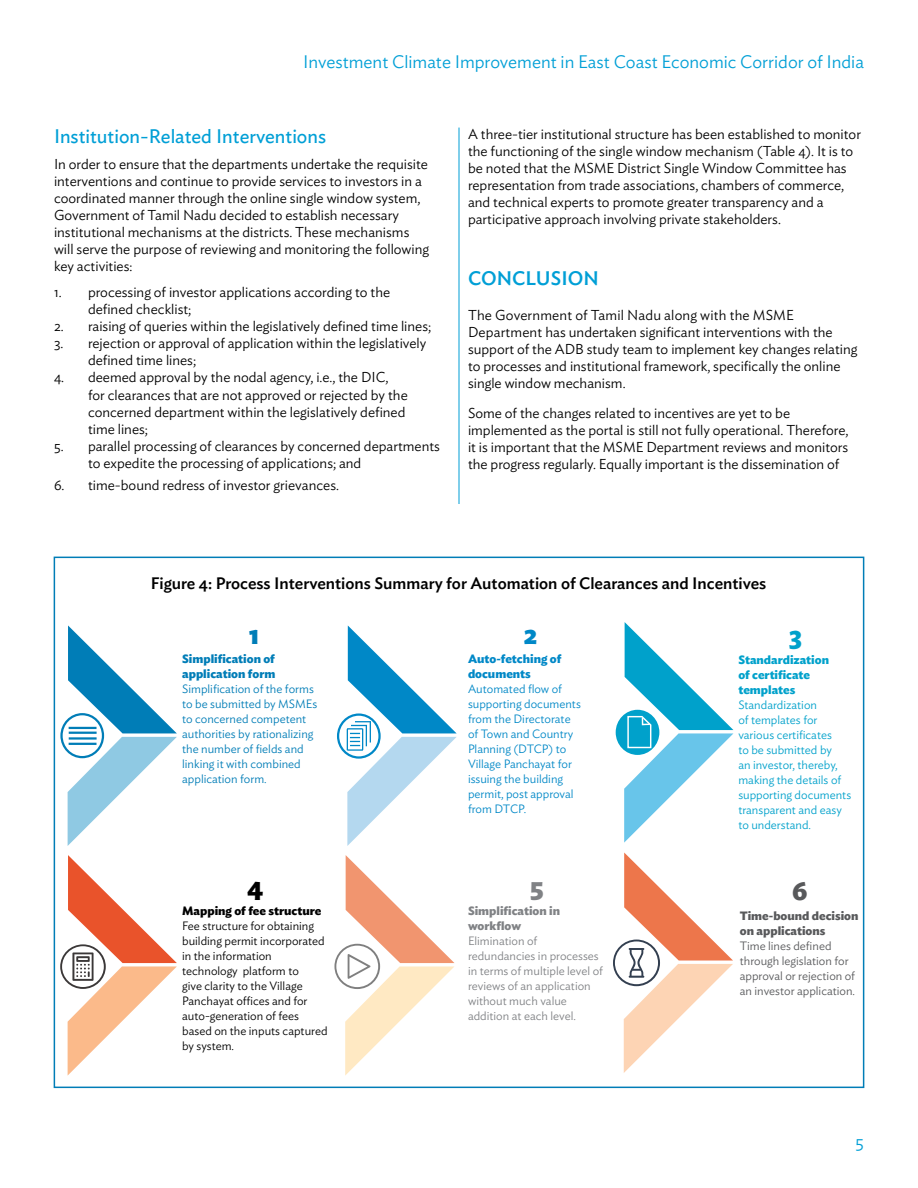
<style>
.page{position:relative;width:918px;height:1188px;background:#fff}
.page>*{position:absolute;margin:0;border:0;box-sizing:border-box;transform-origin:0 0}
.t1{font:700 27px "Ideal Sans";color:#007db7}
.t2{font:700 27px "Ideal Sans";color:#0088c7}
.t3{font:700 27px "Ideal Sans";color:#00a1cb}
.t4{font:700 27px "Ideal Sans";color:#000}
.t5{font:700 27px "Ideal Sans";color:#808285}
.t6{font:700 27px "Ideal Sans";color:#58595b}
.t7{font:19.5px "Ideal Sans";color:#009fd6}
.t8{font:500 19.5px "Ideal Sans";color:#009fd6}
.t9{font:300 18px "Ideal Sans";color:#009fd6}
.t10{font:500 16.5px "Ideal Sans";color:#000}
.t11{font:300 14.25px/17.1px "Ideal Sans";color:#000}
.t12{font:300 12px/15px "Ideal Sans";color:#000}
.t13{font:300 12px/15px "Ideal Sans";color:#00a1cb}
.t14{font:300 12px/15px "Ideal Sans";color:#0088c7}
.t15{font:300 12px/15px "Ideal Sans";color:#007db7}
.t16{font:300 12px/15px "Ideal Sans";color:#808285}
.t17{font:300 12px/15px "Ideal Sans";color:#58595b}
.t18{font:700 12px/15px "Ideal Sans";color:#00a1cb}
.t19{font:700 12px/15px "Ideal Sans";color:#58595b}
.t20{font:700 12px/15px "Ideal Sans";color:#007db7}
.t21{font:700 12px/15px "Ideal Sans";color:#0088c7}
.t22{font:700 12px/15px "Ideal Sans";color:#808285}
.t23{font:700 12px "Ideal Sans";color:#000}
</style>
<div class="page">
<hr style="left:459px;top:128px;width:1px;height:376px;background:#009fd6">
<svg style="left:68px;top:625px;width:109px;height:221px"></svg>
<div style="left:60px;top:713px;width:44px;height:45px;border:2px solid #007db7;border-radius:50%"></div>
<hr style="left:69px;top:727px;width:28px;height:2px;background:#007db7">
<hr style="left:69px;top:732px;width:28px;height:2px;background:#007db7">
<hr style="left:69px;top:737px;width:28px;height:3px;background:#007db7">
<hr style="left:69px;top:743px;width:28px;height:2px;background:#007db7">
<svg style="left:347px;top:625px;width:110px;height:221px"></svg>
<div style="left:337px;top:713px;width:44px;height:46px;border:2px solid #0088c7;border-radius:50%"></div>
<svg style="left:60px;top:855px;width:117px;height:221px"></svg>
<svg style="left:334px;top:855px;width:120px;height:221px"></svg>
<svg style="left:613px;top:622px;width:120px;height:451px"></svg>
<p class="t9" style="left:303px;top:48px;width:562px">Investment Climate Improvement in East Coast Economic Corridor of India</p>
<h2 class="t7" style="left:54px;top:122px;width:274px">Institution-Related Interventions</h2>
<p class="t11" style="left:54px;top:154px;width:377px">In order to ensure that the departments undertake the requisite interventions and continue to provide services to investors in a coordinated manner through the online single window system, Government of Tamil Nadu decided to establish necessary institutional mechanisms at the districts. These mechanisms will serve the purpose of reviewing and monitoring the following key activities:</p>
<p class="t11" style="left:88px;top:282px;width:304px;text-indent:-34px">1. processing of investor applications according to the defined checklist;</p>
<p class="t11" style="left:54px;top:316px;width:379px">2. raising of queries within the legislatively defined time lines;</p>
<p class="t11" style="left:88px;top:334px;width:340px;text-indent:-34px">3. rejection or approval of application within the legislatively defined time lines;</p>
<p class="t11" style="left:88px;top:368px;width:321px;text-indent:-34px">4. deemed approval by the nodal agency, i.e., the DIC, for clearances that are not approved or rejected by the concerned department within the legislatively defined time lines;</p>
<p class="t11" style="left:88px;top:436px;width:354px;text-indent:-34px">5. parallel processing of clearances by concerned departments to expedite the processing of applications; and</p>
<p class="t11" style="left:54px;top:475px;width:287px">6. time-bound redress of investor grievances.</p>
<p class="t11" style="left:468px;top:124px;width:395px">A three-tier institutional structure has been established to monitor the functioning of the single window mechanism (Table 4). It is to be noted that the MSME District Single Window Committee has representation from trade associations, chambers of commerce, and technical experts to promote greater transparency and a participative approach involving private stakeholders.</p>
<h2 class="t8" style="left:468px;top:264px;width:29px">Conc</h2>
<h2 class="t8" style="left:525px;top:264px;width:38px">lusion</h2>
<p class="t11" style="left:468px;top:305px;width:391px">The Government of Tamil Nadu along with the MSME Department has undertaken significant interventions with the support of the ADB study team to implement key changes relating to processes and institutional framework, specifically the online single window mechanism.</p>
<p class="t11" style="left:468px;top:403px;width:382px">Some of the changes related to incentives are yet to be implemented as the portal is still not fully operational. Therefore, it is important that the MSME Department reviews and monitors the progress regularly. Equally important is the dissemination of</p>
<p class="t10" style="left:151px;top:571px;width:617px">Figure 4: Process Interventions Summary for Automation of Clearances and Incentives</p>
<h1 class="t1" style="left:249px;top:613px;width:11px">1</h1>
<p class="t20" style="left:182px;top:651px;width:95px">Simplification of application form</p>
<p class="t15" style="left:182px;top:681px;width:137px">Simplification of the forms to be submitted by MSMEs to concerned competent authorities by rationalizing the number of fields and linking it with combined application form.</p>
<h1 class="t2" style="left:524px;top:613px;width:15px">2</h1>
<p class="t21" style="left:468px;top:651px;width:95px">Auto-fetching of documents</p>
<p class="t14" style="left:468px;top:681px;width:114px">Automated flow of supporting documents from the Directorate of Town and Country<br>Planning (DTCP) to<br>Village Panchayat for issuing the building permit, post approval from DTCP.</p>
<h1 class="t3" style="left:789px;top:614px;width:15px">3</h1>
<p class="t18" style="left:738px;top:652px;width:92px">Standardization of certificate templates</p>
<p class="t13" style="left:738px;top:697px;width:114px">Standardization<br>of templates for various certificates<br>to be submitted by<br>an investor, thereby, making the details of supporting documents transparent and easy to understand.</p>
<h1 class="t4" style="left:247px;top:865px;width:17px">4</h1>
<p class="t23" style="left:182px;top:902px;width:141px">Mapping of fee structure</p>
<p class="t12" style="left:182px;top:918px;width:147px">Fee structure for obtaining building permit incorporated in the information technology platform to<br>give clarity to the Village<br>Panchayat offices and for auto-generation of fees based on the inputs captured by system.</p>
<h1 class="t5" style="left:530px;top:865px;width:15px">5</h1>
<p class="t22" style="left:468px;top:903px;width:94px">Simplification in workflow</p>
<p class="t16" style="left:468px;top:933px;width:136px">Elimination of redundancies in processes in terms of multiple level of reviews of an application without much value addition at each level.</p>
<h1 class="t6" style="left:792px;top:869px;width:17px">6</h1>
<p class="t19" style="left:740px;top:907px;width:120px">Time-bound decision on applications</p>
<p class="t17" style="left:740px;top:937px;width:117px">Time lines defined through legislation for approval or rejection of an investor application.</p>
<p class="t9" style="left:856px;top:1128px;width:10px">5</p>
</div>
